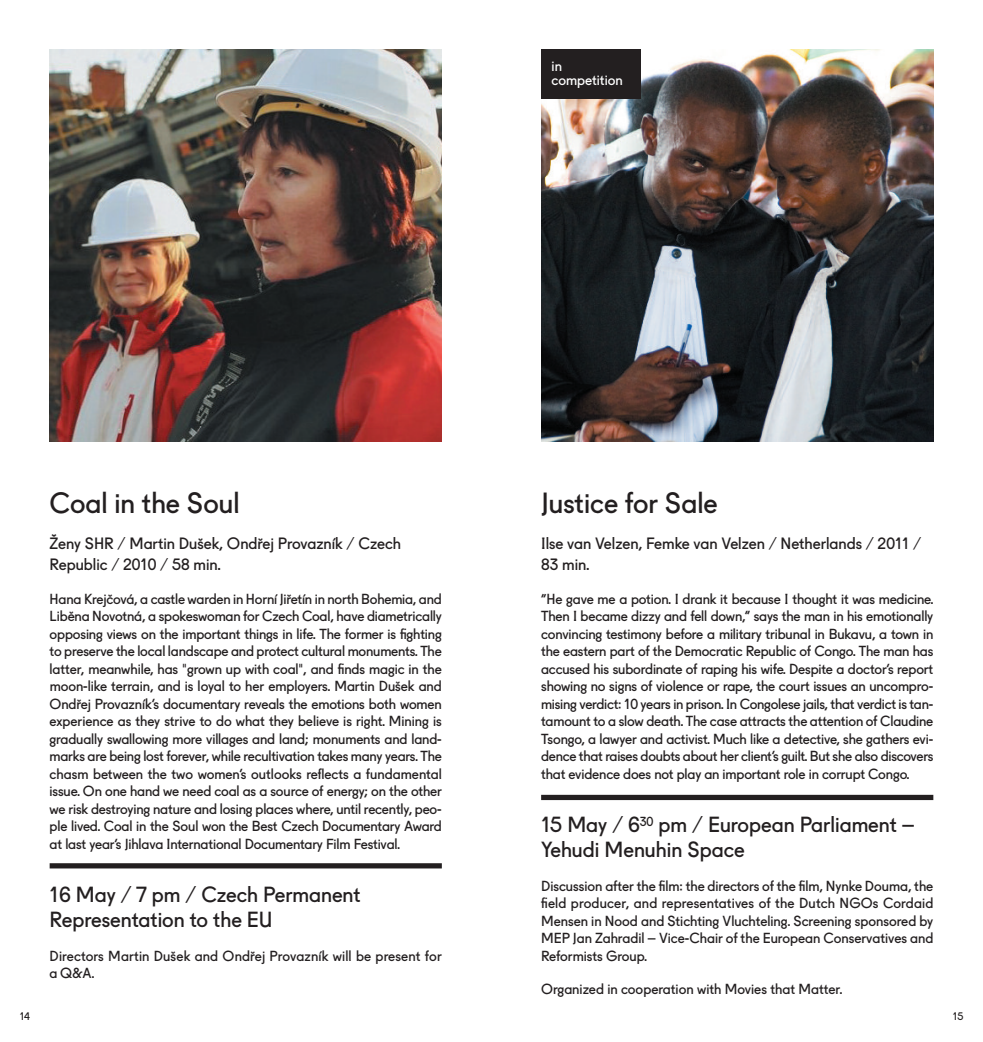
<style>
.page{position:relative;width:983px;height:1042px;background:#fff}
.page>*{position:absolute;margin:0;border:0;box-sizing:border-box;transform-origin:0 0}
.t1{font:28px "Fugue";color:#231f20}
.t2{font:21px/25.2px "Fugue";color:#231f20}
.t3{font:15.75px/21px "Fugue";color:#231f20}
.t4{font:14px/17.5px "Fugue";letter-spacing:-.005em;color:#231f20;text-align:justify}
.t5{font:14px/14.3px "Fugue";color:#fff}
.t6{font:10.5px "Fugue";color:#231f20}
</style>
<div class="page">
<img style="left:50px;top:50px;width:391px;height:391px">
<img style="left:541px;top:50px;width:392px;height:391px">
<div style="left:541px;top:795px;width:392px;height:5px;background:#231f20"></div>
<div style="left:50px;top:863px;width:391px;height:5px;background:#231f20"></div>
<div style="left:541px;top:50px;width:99px;height:49px;background:#231f20"></div>
<p class="t5" style="left:551px;top:60px;width:73px">in competition</p>
<h1 class="t1" style="left:50px;top:492px;width:191px">Coal in the Soul</h1>
<p class="t3" style="left:50px;top:535px;width:353px">Ženy SHR / Martin Dušek, Ondřej Provazník / Czech<br>Republic / 2010 / 58 min.</p>
<p class="t4" style="left:50px;top:591px;width:393px">Hana Krejčová, a castle warden in Horní Jiřetín in north Bohemia, and Liběna Novotná, a spokeswoman for Czech Coal, have diametrically opposing views on the important things in life. The former is fighting to preserve the local landscape and protect cultural monuments. The latter, meanwhile, has "grown up with coal", and finds magic in the moon-like terrain, and is loyal to her employers. Martin Dušek and Ondřej Provazník’s documentary reveals the emotions both women experience as they strive to do what they believe is right. Mining is gradually swallowing more villages and land; monuments and land&shy;marks are being lost forever, while recultivation takes many years. The chasm between the two women’s outlooks reflects a fundamental issue. On one hand we need coal as a source of energy; on the other we risk destroying nature and losing places where, until recently, peo&shy;ple lived. Coal in the Soul won the Best Czech Documentary Award at last year’s Jihlava International Documentary Film Festival.</p>
<h2 class="t2" style="left:50px;top:884px;width:312px">16 May / 7 pm / Czech Permanent<br>Representation to the EU</h2>
<p class="t4" style="left:50px;top:948px;width:393px">Directors Martin Dušek and Ondřej Provazník will be present for a Q&amp;A.</p>
<h1 class="t1" style="left:541px;top:492px;width:178px">Justice for Sale</h1>
<p class="t3" style="left:541px;top:535px;width:381px">Ilse van Velzen, Femke van Velzen / Netherlands / 2011 /<br>83 min.</p>
<p class="t4" style="left:541px;top:591px;width:393px">“He gave me a potion. I drank it because I thought it was medicine.<br>Then I became dizzy and fell down,” says the man in his emotionally convincing testimony before a military tribunal in Bukavu, a town in the eastern part of the Democratic Republic of Congo. The man has accused his subordinate of raping his wife. Despite a doctor’s report showing no signs of violence or rape, the court issues an uncompro&shy;mising verdict: 10 years in prison. In Congolese jails, that verdict is tan&shy;tamount to a slow death. The case attracts the attention of Claudine Tsongo, a lawyer and activist. Much like a detective, she gathers evi&shy;dence that raises doubts about her client’s guilt. But she also discovers that evidence does not play an important role in corrupt Congo.</p>
<h2 class="t2" style="left:541px;top:814px;width:375px">15 May / 6<sup>30</sup> pm / European Parliament –<br>Yehudi Menuhin Space</h2>
<p class="t4" style="left:541px;top:878px;width:393px">Discussion after the film: the directors of the film, Nynke Douma, the field producer, and representatives of the Dutch NGOs Cordaid Mensen in Nood and Stichting Vluchteling. Screening sponsored by MEP Jan Zahradil – Vice-Chair of the European Conservatives and Reformists Group.</p>
<p class="t4" style="left:541px;top:981px;width:302px">Organized in cooperation with Movies that Matter.</p>
<p class="t6" style="left:20px;top:1012px;width:12px">14</p>
<p class="t6" style="left:952px;top:1012px;width:12px">15</p>
</div>
